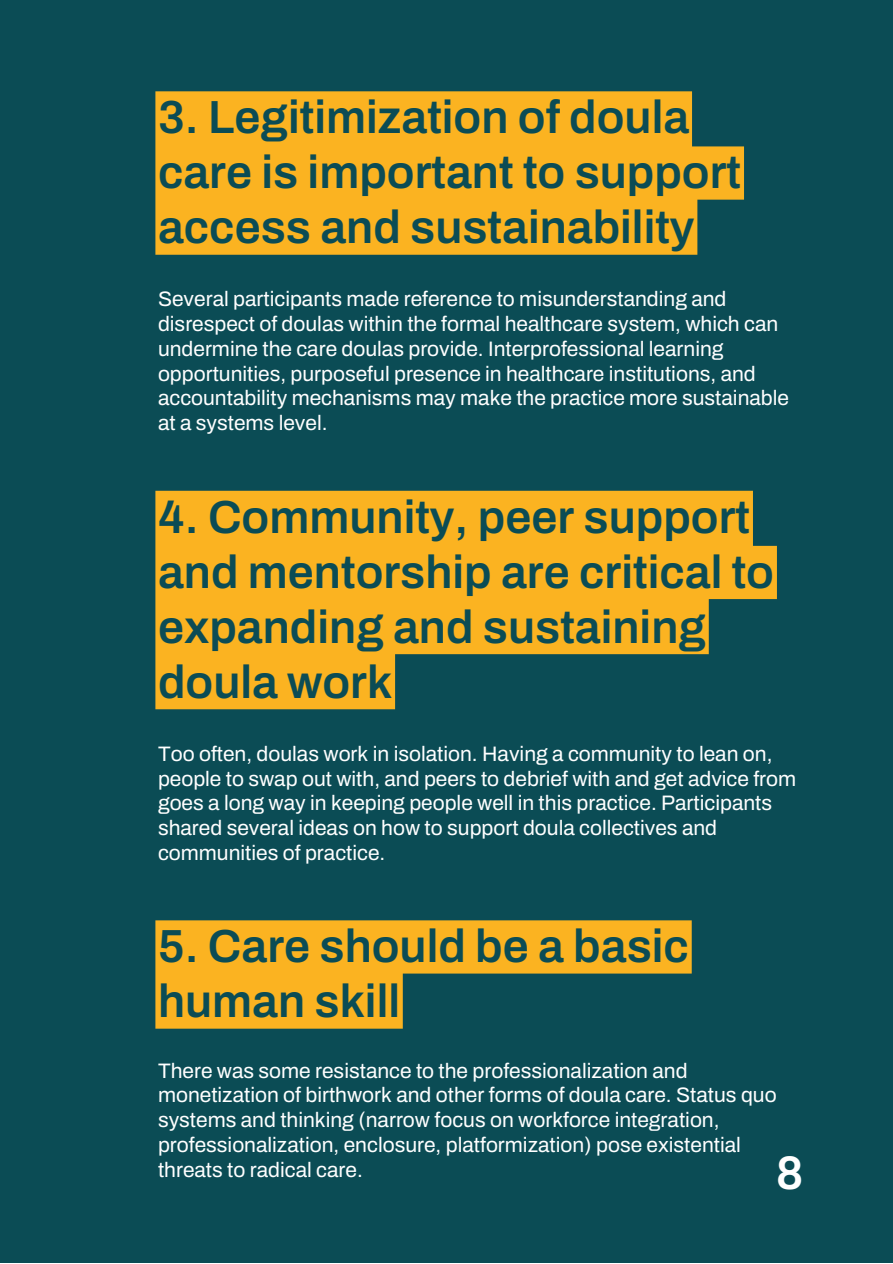
<style>
.page{position:relative;width:893px;height:1264px;background:#fff}
.page>*{position:absolute;margin:0;border:0;box-sizing:border-box;transform-origin:0 0}
.t1{font:600 47.25px "Archivo";color:#fff}
.t2{font:600 46.5px/55.1px "Archivo";color:#0b4c55}
.t3{font:21px/24.8px "Archivo";color:#fff}
</style>
<div class="page">
<div style="left:0;top:0;width:892px;height:1262px;background:#0b4c55"></div>
<svg style="left:155px;top:91px;width:589px;height:164px;background:#ecac24"></svg>
<svg style="left:155px;top:491px;width:621px;height:218px;fill:#fbb321"></svg>
<svg style="left:155px;top:920px;width:536px;height:108px;fill:#fbb321"></svg>
<h2 class="t2" style="left:158px;top:90px;width:584px">3. Legitimization of doula care is important to support access and sustainability</h2>
<p class="t3" style="left:158px;top:287px;width:632px">Several participants made reference to misunderstanding and disrespect of doulas within the formal healthcare system, which can undermine the care doulas provide. Interprofessional learning opportunities, purposeful presence in healthcare institutions, and accountability mechanisms may make the practice more sustainable at a systems level.</p>
<h2 class="t2" style="left:158px;top:489px;width:617px">4. Community, peer support and mentorship are critical to expanding and sustaining doula work</h2>
<p class="t3" style="left:158px;top:741px;width:639px">Too often, doulas work in isolation. Having a community to lean on, people to swap out with, and peers to debrief with and get advice from goes a long way in keeping people well in this practice. Participants shared several ideas on how to support doula collectives and communities of practice.</p>
<h2 class="t2" style="left:158px;top:919px;width:532px">5. Care should be a basic human skill</h2>
<p class="t3" style="left:158px;top:1058px;width:620px">There was some resistance to the professionalization and monetization of birthwork and other forms of doula care. Status quo systems and thinking (narrow focus on workforce integration, professionalization, enclosure, platformization) pose existential threats to radical care.</p>
<h1 class="t1" style="left:776px;top:1147px;width:29px">8</h1>
</div>
